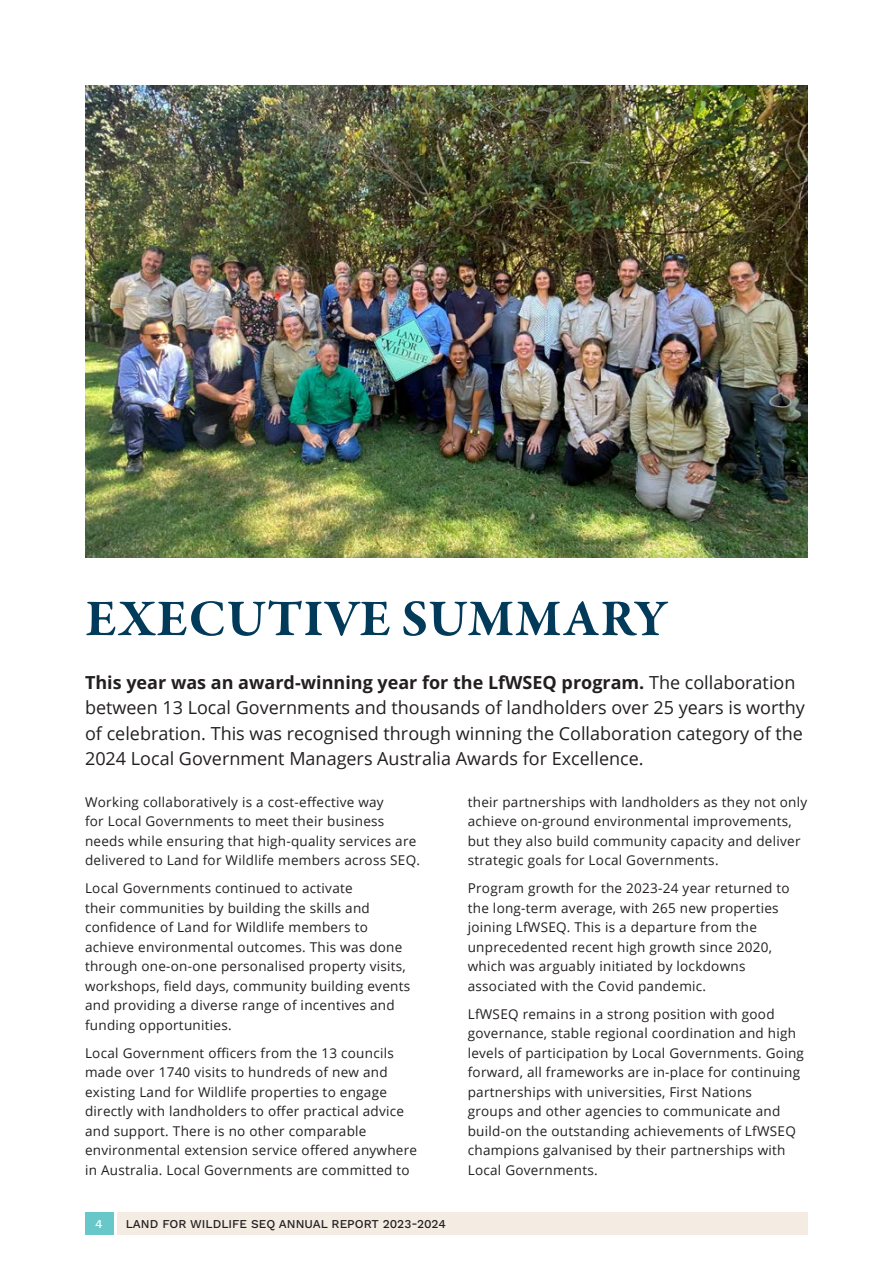
<style>
.page{position:relative;width:893px;height:1263px;background:#fff}
.page>*{position:absolute;margin:0;border:0;box-sizing:border-box;transform-origin:0 0}
.Body_Copy{font:700 52.5px "Garamond Premr Pro";letter-spacing:.01em;color:#023b5a}
.BODY_COPY{font:18px/25.5px "Open Sans";color:#231f20}
.BODY_COPY-2{font:13.5px/19.5px "Open Sans";letter-spacing:.02em;color:#231f20}
.t1{font:12px "Work Sans";color:#231f20}
.t2{font:12px "Work Sans";color:#fff}
.s1{font-weight:700}
</style>
<div class="page">
<div style="left:85px;top:1212px;width:28px;height:23px;background:#68c8c9"></div>
<div style="left:118px;top:1212px;width:690px;height:23px;background:#f4ece3"></div>
<img style="left:85px;top:85px;width:723px;height:472px">
<p class="Body_Copy" style="left:85px;top:586px;width:584px">EXECUTIVE SUMMARY</p>
<p class="BODY_COPY" style="left:85px;top:669px;width:721px"><span class="s1">This year was an award-winning year for the LfWSEQ program.</span> The collaboration between 13 Local Governments and thousands of landholders over 25 years is worthy of celebration. This was recognised through winning the Collaboration category of the 2024 Local Government Managers Australia Awards for Excellence.</p>
<p class="BODY_COPY-2" style="left:85px;top:792px;width:336px">Working collaboratively is a cost-effective way<br>for Local Governments to meet their business needs while ensuring that high-quality services are delivered to Land for Wildlife members across SEQ.</p>
<p class="BODY_COPY-2" style="left:85px;top:878px;width:327px">Local Governments continued to activate<br>their communities by building the skills and confidence of Land for Wildlife members to achieve environmental outcomes. This was done through one-on-one personalised property visits, workshops, field days, community building events and providing a diverse range of incentives and funding opportunities.</p>
<p class="BODY_COPY-2" style="left:85px;top:1043px;width:334px">Local Government officers from the 13 councils made over 1740 visits to hundreds of new and existing Land for Wildlife properties to engage directly with landholders to offer practical advice and support. There is no other comparable environmental extension service offered anywhere in Australia. Local Governments are committed to</p>
<p class="t2" style="left:95px;top:1214px;width:9px">4</p>
<p class="t1" style="left:126px;top:1214px;width:322px">LAND FOR WILDLIFE SEQ ANNUAL REPORT 2023-2024</p>
<p class="BODY_COPY-2" style="left:468px;top:792px;width:341px">their partnerships with landholders as they not only achieve on-ground environmental improvements, but they also build community capacity and deliver strategic goals for Local Governments.</p>
<p class="BODY_COPY-2" style="left:468px;top:878px;width:324px">Program growth for the 2023-24 year returned to the long-term average, with 265 new properties joining LfWSEQ. This is a departure from the unprecedented recent high growth since 2020, which was arguably initiated by lockdowns associated with the Covid pandemic.</p>
<p class="BODY_COPY-2" style="left:468px;top:1004px;width:338px">LfWSEQ remains in a strong position with good governance, stable regional coordination and high levels of participation by Local Governments. Going forward, all frameworks are in-place for continuing partnerships with universities, First Nations<br>groups and other agencies to communicate and build-on the outstanding achievements of LfWSEQ champions galvanised by their partnerships with Local Governments.</p>
</div>
